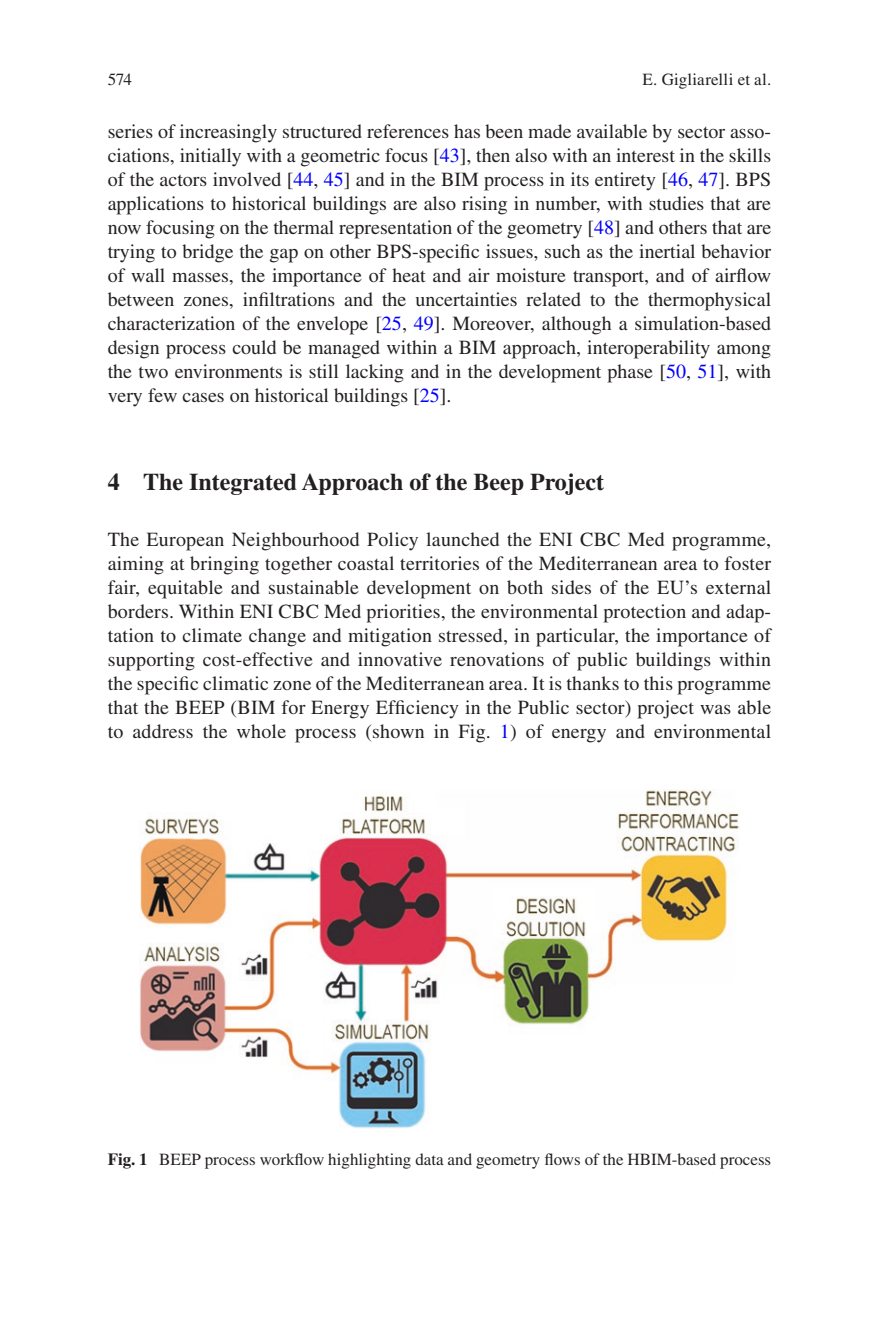
<style>
.page{position:relative;width:879px;height:1333px;background:#fff}
.page>*{position:absolute;margin:0;border:0;box-sizing:border-box;transform-origin:0 0}
._1_hd{font:700 24px "Times LT Std";color:#231f20}
.Text{font:20px/24px "Times LT Std";color:#231f20;text-align:justify}
.Text_flush{font:20px/24px "Times LT Std";letter-spacing:.01em;color:#231f20;text-align:justify}
.t1{font:17px "Times LT Std";color:#231f20}
.s1{color:#00f}
.s2{font-weight:700}
</style>
<div class="page">
<img style="left:139px;top:789px;width:600px;height:339px">
<p class="t1" style="left:108px;top:70px;width:26px">574</p>
<p class="Text" style="left:108px;top:119px;width:665px">series of increasingly structured references has been made available by sector asso&shy;ciations, initially with a geometric focus [<span class="s1">43</span>], then also with an interest in the skills of the actors involved [<span class="s1">44</span>, <span class="s1">45</span>] and in the BIM process in its entirety [<span class="s1">46</span>, <span class="s1">47</span>]. BPS applications to historical buildings are also rising in number, with studies that are now focusing on the thermal representation of the geometry [<span class="s1">48</span>] and others that are trying to bridge the gap on other BPS-specific issues, such as the inertial behavior of wall masses, the importance of heat and air moisture transport, and of airflow between zones, infiltrations and the uncertainties related to the thermophysical characterization of the envelope [<span class="s1">25</span>, <span class="s1">49</span>]. Moreover, although a simulation-based design process could be managed within a BIM approach, interoperability among the two environments is still lacking and in the development phase [<span class="s1">50</span>, <span class="s1">51</span>], with very few cases on historical buildings [<span class="s1">25</span>].</p>
<p class="t1" style="left:642px;top:70px;width:130px">E. Gigliarelli et al.</p>
<h2 class="_1_hd" style="left:108px;top:468px;width:498px">4 The Integrated Approach of the Beep Project</h2>
<p class="Text_flush" style="left:108px;top:527px;width:665px">The European Neighbourhood Policy launched the ENI CBC Med programme, aiming at bringing together coastal territories of the Mediterranean area to foster fair, equitable and sustainable development on both sides of the EU’s external borders. Within ENI CBC Med priorities, the environmental protection and adap&shy;tation to climate change and mitigation stressed, in particular, the importance of supporting cost-effective and innovative renovations of public buildings within the specific climatic zone of the Mediterranean area. It is thanks to this programme that the BEEP (BIM for Energy Efficiency in the Public sector) project was able to address the whole process (shown in Fig. <span class="s1">1</span>) of energy and environmental</p>
<p class="t1" style="left:108px;top:1149px;width:665px"><span class="s2">Fig. 1</span> BEEP process workflow highlighting data and geometry flows of the HBIM-based process</p>
</div>
